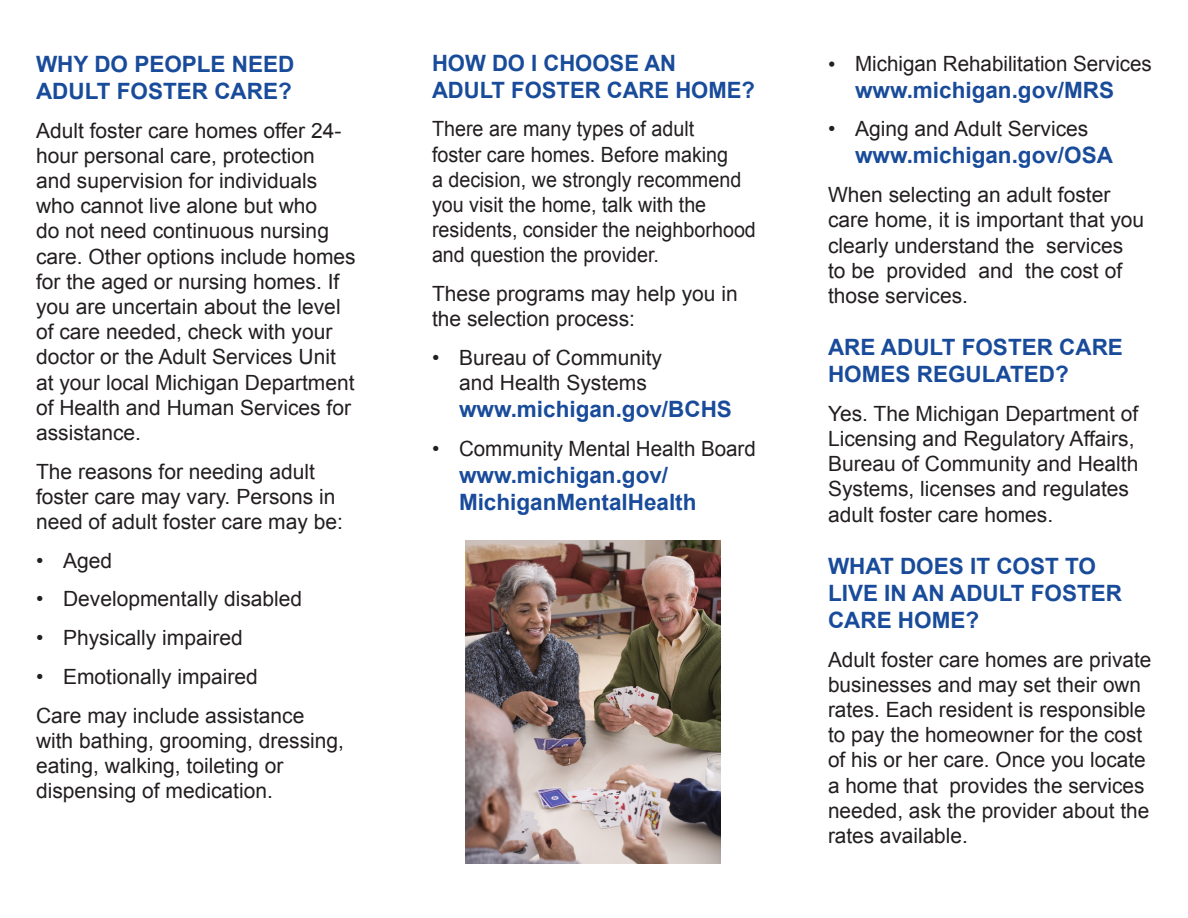
<style>
.page{position:relative;width:1188px;height:918px;background:#fff}
.page>*{position:absolute;margin:0;border:0;box-sizing:border-box;transform-origin:0 0}
.t1{font:700 22.5px/27px "Arial";color:#194b9b}
.t2{font:21px/25.2px "Arial";color:#231f20}
.t3{font:21px/25.2px "Arial";color:#231f20;scale:.94 1}
.s1{font-family:"Times New Roman"}
</style>
<div class="page">
<img style="left:466px;top:541px;width:254px;height:323px">
<p class="t1" style="left:36px;top:51px;width:260px">WHY DO PEOPLE NEED</p>
<p class="t1" style="left:36px;top:78px;width:257px">ADULT FOSTER CARE?</p>
<p class="t2" style="left:36px;top:118px;width:321px">Adult foster care homes offer 24- hour personal care, protection<br>and supervision for individuals who cannot live alone but who<br>do not need continuous nursing care. Other options include homes for the aged or nursing homes. If you are uncertain about the level of care needed, check with your doctor or the Adult Services Unit at your local Michigan Department of Health and Human Services for assistance.</p>
<p class="t2" style="left:36px;top:459px;width:308px">The reasons for needing adult foster care may vary. Persons in need of adult foster care may be:</p>
<p class="t2" style="left:36px;top:548px;width:78px">• Aged</p>
<p class="t2" style="left:36px;top:587px;width:268px">• Developmentally disabled</p>
<p class="t2" style="left:36px;top:625px;width:208px">• Physically impaired</p>
<p class="t2" style="left:36px;top:664px;width:223px">• Emotionally impaired</p>
<p class="t2" style="left:36px;top:703px;width:310px">Care may include assistance with bathing, grooming, dressing, eating, walking, toileting or dispensing of medication.</p>
<p class="t1" style="left:432px;top:50px;width:246px">HOW DO I CHOOSE AN</p>
<p class="t1" style="left:432px;top:77px;width:324px">ADULT FOSTER CARE HOME?</p>
<p class="t3" style="left:432px;top:117px;width:346px">There are many types of adult<br>foster care homes. Before making<br>a decision, we strongly recommend you visit the home, talk with the residents, consider the neighborhood and question the provider.</p>
<p class="t2" style="left:432px;top:281px;width:307px">These programs may help you in the selection process:</p>
<p class="t2" style="left:432px;top:345px;width:232px;text-align:center">• Bureau of Community and Health Systems</p>
<p class="t1" style="left:459px;top:397px;width:274px">www.michigan.gov/BCHS</p>
<p class="t2" style="left:432px;top:436px;width:325px">• Community Mental Health Board</p>
<p class="t1" style="left:459px;top:462px;width:239px">www.michigan.gov/<br>MichiganMentalHealth</p>
<p class="t2" style="left:828px;top:51px;width:325px"><span class="s1">•</span> Michigan Rehabilitation Services</p>
<p class="t1" style="left:855px;top:77px;width:261px">www.michigan.gov/MRS</p>
<p class="t2" style="left:828px;top:117px;width:262px">• Aging and Adult Services</p>
<p class="t1" style="left:855px;top:143px;width:259px">www.michigan.gov/OSA</p>
<p class="t2" style="left:828px;top:182px;width:318px">When selecting an adult foster care home, it is important that you clearly understand the services to be provided and the cost of those services.</p>
<p class="t1" style="left:828px;top:335px;width:297px">ARE ADULT FOSTER CARE</p>
<p class="t1" style="left:828px;top:362px;width:242px">HOMES REGULATED?</p>
<p class="t2" style="left:828px;top:401px;width:312px">Yes. The Michigan Department of<br>Licensing and Regulatory Affairs,<br>Bureau of Community and Health<br>Systems, licenses and regulates adult foster care homes.</p>
<p class="t1" style="left:828px;top:553px;width:269px">WHAT DOES IT COST TO</p>
<p class="t1" style="left:828px;top:580px;width:296px">LIVE IN AN ADULT FOSTER</p>
<p class="t1" style="left:828px;top:607px;width:153px">CARE HOME?</p>
<p class="t2" style="left:828px;top:647px;width:325px">Adult foster care homes are private businesses and may set their own rates. Each resident is responsible to pay the homeowner for the cost of his or her care. Once you locate a home that provides the services needed, ask the provider about the rates available.</p>
</div>
